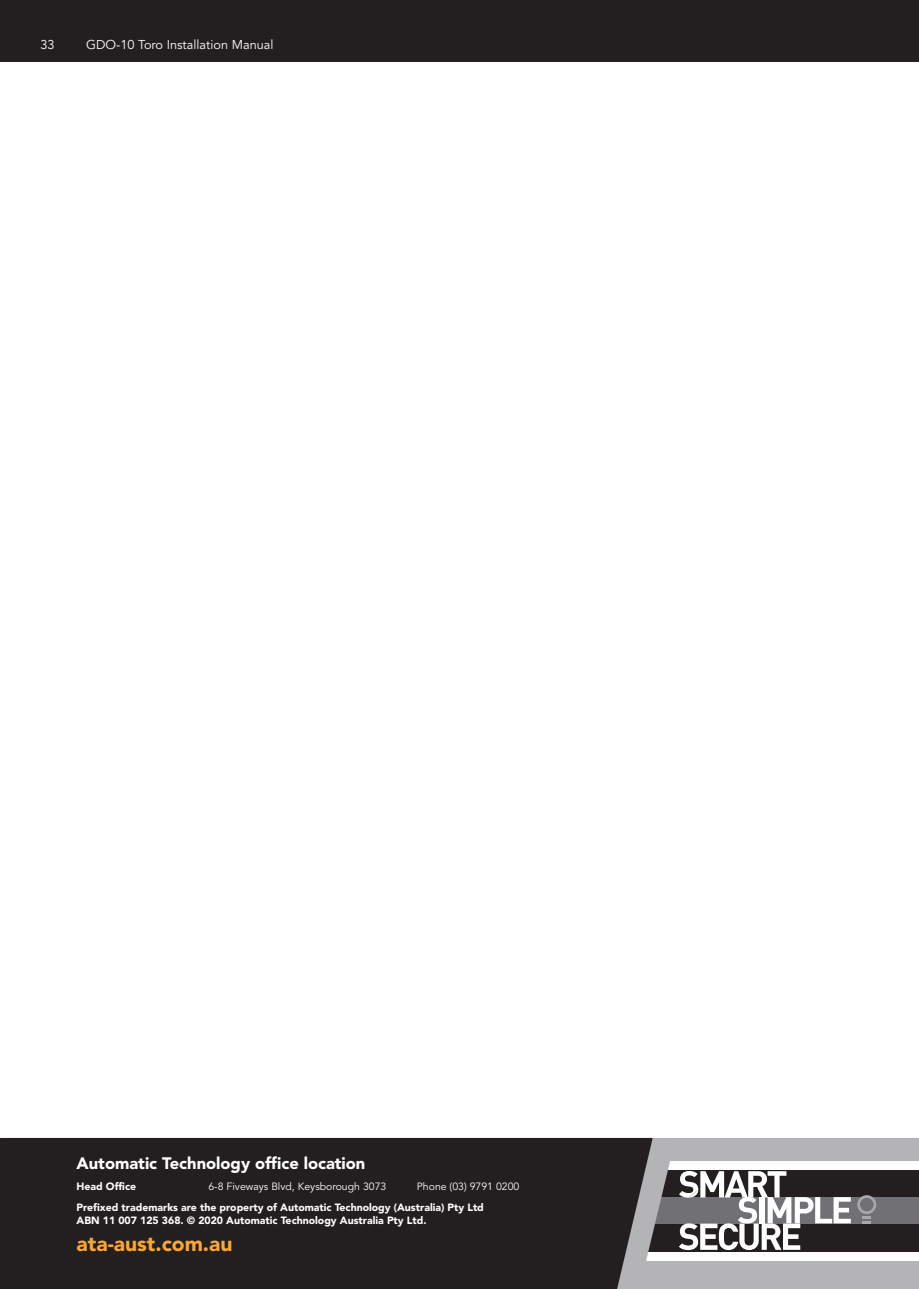
<style>
.page{position:relative;width:919px;height:1289px;background:#fff}
.page>*{position:absolute;margin:0;border:0;box-sizing:border-box;transform-origin:0 0}
.t1{font:900 21px "Avenir LT";color:#faa634}
.t2{font:900 16.5px "Avenir LT";color:#fff}
.t3{font:12.75px "Avenir LT";color:#fff}
.t4{font:900 10.5px/13.5px "Avenir LT";color:#fff}
.t5{font:10.5px "Avenir LT";color:#fff}
</style>
<div class="page">
<div style="left:1px;top:1px;width:917px;height:61px;background:#231f20"></div>
<div style="left:618px;top:1169px;width:300px;height:82px;background:#231f20"></div>
<div style="left:628px;top:1197px;width:290px;height:26px;background:#717074"></div>
<svg style="left:652px;top:1137px;width:23px;height:115px"></svg>
<div style="left:0;top:1137px;width:652px;height:151px;background:#231f20"></div>
<svg style="left:678px;top:1171px;width:172px;height:78px"></svg>
<svg style="left:857px;top:1195px;width:19px;height:28px"></svg>
<div style="left:667px;top:1137px;width:251px;height:23px;background:#b4b4b7"></div>
<div style="left:630px;top:1261px;width:288px;height:27px;background:#b4b4b7"></div>
<p class="t3" style="left:40px;top:37px;width:16px">33</p>
<p class="t3" style="left:86px;top:37px;width:189px">GDO-10 Toro Installation Manual</p>
<h2 class="t2" style="left:77px;top:1153px;width:290px">Automatic Technology office location</h2>
<p class="t4" style="left:77px;top:1179px;width:61px">Head Office</p>
<p class="t5" style="left:208px;top:1180px;width:179px">6-8 Fiveways Blvd, Keysborough 3073</p>
<p class="t5" style="left:417px;top:1180px;width:104px">Phone (03) 9791 0200</p>
<p class="t4" style="left:77px;top:1200px;width:409px">Prefixed trademarks are the property of Automatic Technology (Australia) Pty Ltd<br>ABN 11 007 125 368. © 2020 Automatic Technology Australia Pty Ltd.</p>
<h1 class="t1" style="left:77px;top:1230px;width:157px">ata-aust.com.au</h1>
</div>
